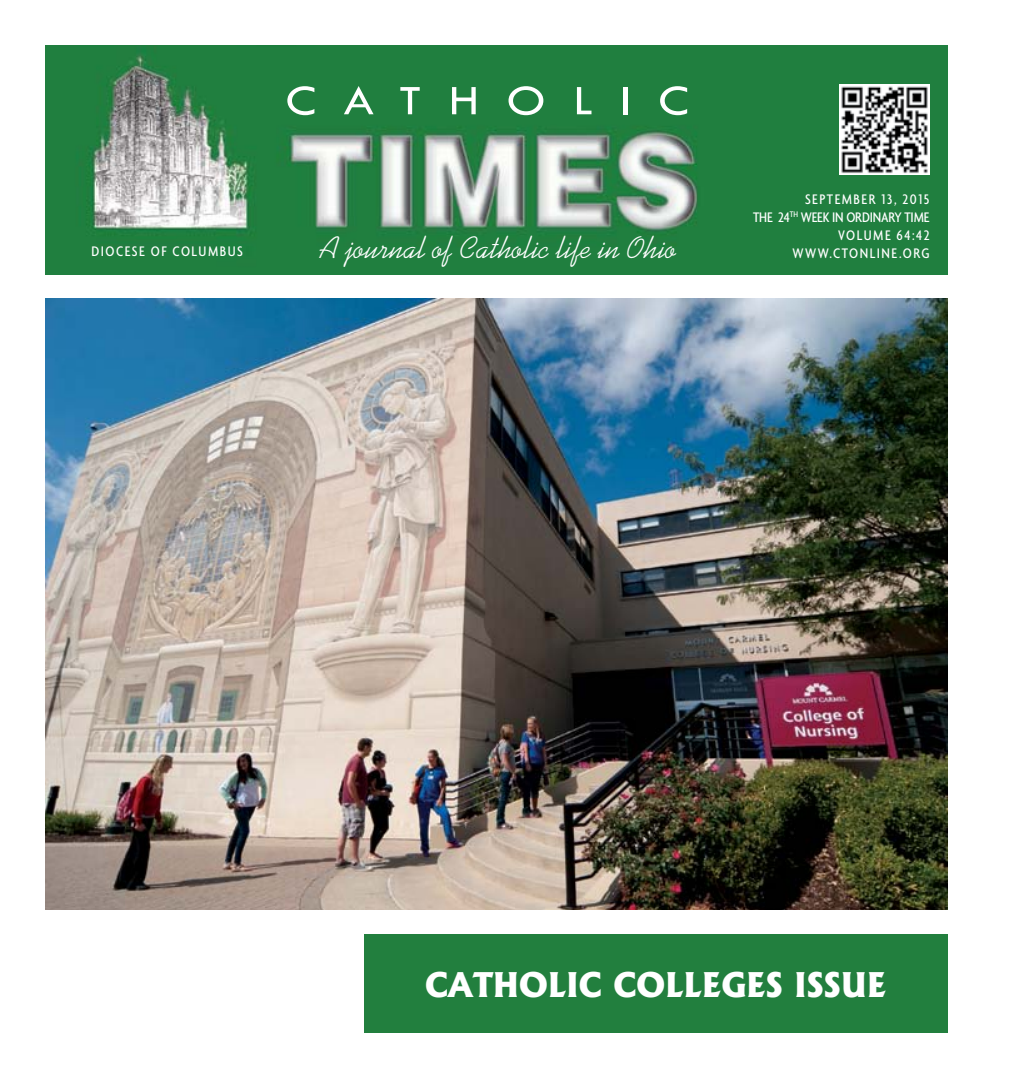
<style>
.page{position:relative;width:1013px;height:1080px;background:#fff}
.page>*{position:absolute;margin:0;border:0;box-sizing:border-box;transform-origin:0 0}
.t1{font:43.75px "Tw Cen";letter-spacing:.54em;color:#fff;scale:1.16 1}
.t2{font:800 32.5px "Albertus";letter-spacing:-.01em;color:#fff}
.t3{font:31.25px "Kaufmann";letter-spacing:.01em;color:#fff}
.t4{font:500 condensed 15px/18px "Agenda";letter-spacing:.1em;color:#fff;text-align:right}
</style>
<div class="page">
<img style="left:45px;top:45px;width:902px;height:229px">
<div style="left:364px;top:934px;width:583px;height:99px;background:#227f3e"></div>
<img style="left:45px;top:298px;width:902px;height:612px">
<img style="left:839px;top:85px;width:90px;height:90px">
<h1 class="t1" style="left:285px;top:74px;width:349px">CATHOLIC</h1>
<p class="t4" style="left:91px;top:242px;width:153px">DIOCESE OF COLUMBUS</p>
<h3 class="t3" style="left:321px;top:230px;width:357px">A journal of Catholic life in Ohio</h3>
<p class="t4" style="left:753px;top:190px;width:178px">SEPTEMBER 13, 2015<br>THE 24<sup>TH</sup> WEEK IN ORDINARY TIME<br>VOLUME 64:42<br>WWW.CTONLINE.ORG</p>
<h2 class="t2" style="left:425px;top:965px;width:463px">CATHOLIC COLLEGES ISSUE</h2>
</div>
